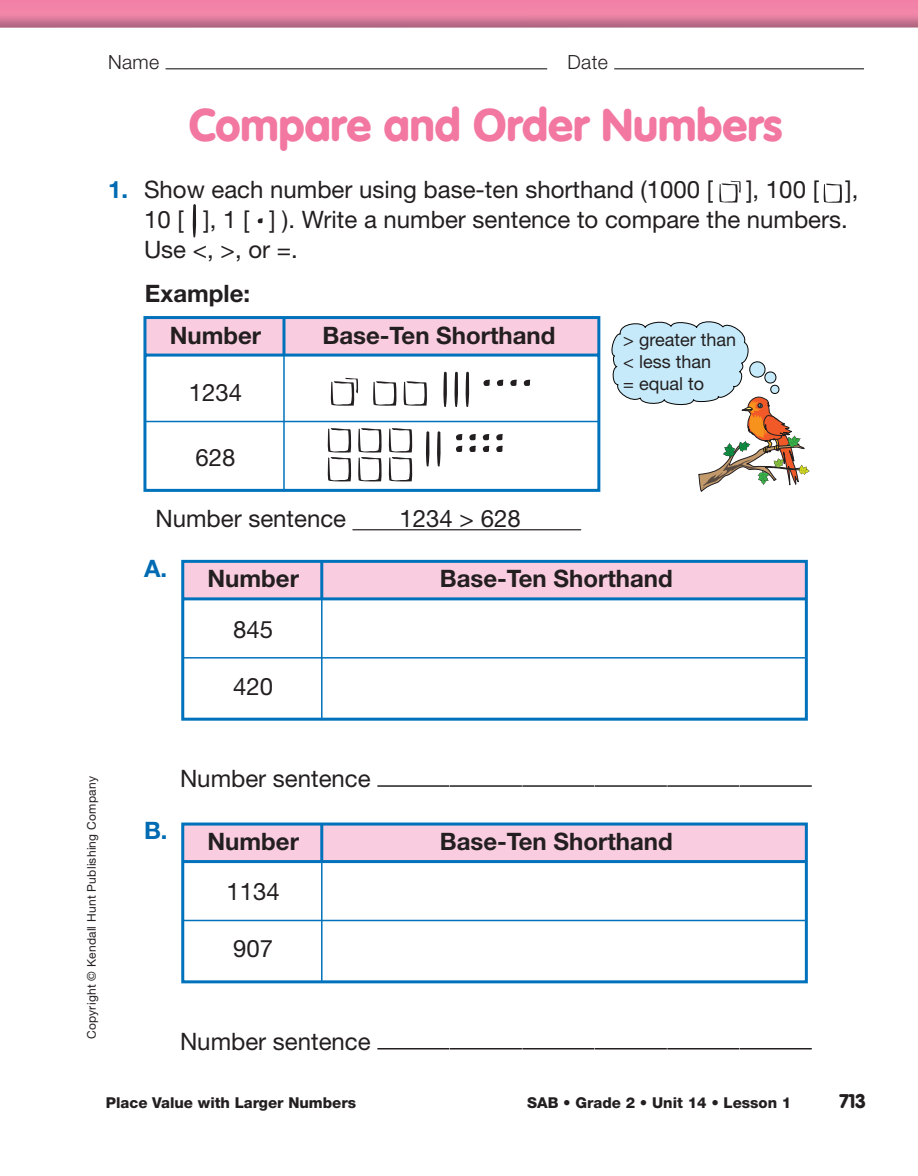
<style>
.page{position:relative;width:918px;height:1176px;background:#fff}
.page>*{position:absolute;margin:0;border:0;box-sizing:border-box;transform-origin:0 0}
.t1{font:900 45px "VAG Rounded Std";color:#f278a1}
.t2{font:24px/30px "Helvetica Neue";color:#231f20}
.t3{font:700 24px "Helvetica Neue";color:#231f20}
.t4{font:700 24px "Helvetica Neue";color:#006bb2}
.t5{font:300 19.5px "Helvetica Neue";letter-spacing:.02em;color:#231f20}
.t6{font:900 19.5px "VAG Rounded Std";color:#231f20}
.t7{font:18px/21.6px "Helvetica Neue";color:#231f20}
.t8{font:800 15px "Helvetica Neue";color:#231f20}
.t9{font:12px "Helvetica Neue";letter-spacing:.02em;color:#231f20}
.s1{font-weight:700;color:#006bb2}
</style>
<div class="page">
<div style="left:0;top:0;width:918px;height:13px;background:#f282a7"></div>
<img style="left:0;top:13px;width:918px;height:15px">
<hr style="left:166px;top:68px;width:381px;height:1px;background:#231f20">
<hr style="left:614px;top:68px;width:250px;height:1px;background:#231f20">
<hr style="left:377px;top:785px;width:72px;height:1px;background:#231f20">
<hr style="left:450px;top:785px;width:72px;height:1px;background:#231f20">
<hr style="left:522px;top:785px;width:72px;height:1px;background:#231f20">
<hr style="left:595px;top:785px;width:72px;height:1px;background:#231f20">
<hr style="left:667px;top:785px;width:72px;height:1px;background:#231f20">
<hr style="left:740px;top:785px;width:72px;height:1px;background:#231f20">
<hr style="left:377px;top:1047px;width:72px;height:2px;background:#231f20">
<hr style="left:450px;top:1047px;width:72px;height:2px;background:#231f20">
<hr style="left:522px;top:1047px;width:72px;height:2px;background:#231f20">
<hr style="left:595px;top:1047px;width:72px;height:2px;background:#231f20">
<hr style="left:667px;top:1047px;width:72px;height:2px;background:#231f20">
<hr style="left:740px;top:1047px;width:72px;height:2px;background:#231f20">
<svg style="left:143px;top:316px;width:458px;height:176px"></svg>
<hr style="left:145px;top:420px;width:454px;height:2px;background:#0072bc">
<hr style="left:353px;top:529px;width:228px;height:1px;background:#231f20">
<hr style="left:283px;top:354px;width:2px;height:137px;background:#0072bc">
<hr style="left:282px;top:317px;width:3px;height:38px;background:#0072bc">
<svg style="left:331px;top:378px;width:27px;height:27px"></svg>
<svg style="left:373px;top:381px;width:23px;height:24px"></svg>
<svg style="left:404px;top:381px;width:23px;height:24px"></svg>
<svg style="left:328px;top:428px;width:23px;height:53px"></svg>
<svg style="left:358px;top:428px;width:24px;height:53px"></svg>
<svg style="left:389px;top:428px;width:23px;height:53px"></svg>
<svg style="left:443px;top:371px;width:4px;height:36px"></svg>
<svg style="left:455px;top:371px;width:3px;height:36px"></svg>
<svg style="left:426px;top:431px;width:3px;height:35px"></svg>
<svg style="left:437px;top:431px;width:4px;height:35px"></svg>
<svg style="left:466px;top:371px;width:3px;height:36px"></svg>
<svg style="left:497px;top:379px;width:6px;height:7px"></svg>
<svg style="left:524px;top:379px;width:6px;height:7px"></svg>
<svg style="left:510px;top:379px;width:7px;height:7px"></svg>
<svg style="left:483px;top:379px;width:7px;height:7px"></svg>
<svg style="left:469px;top:434px;width:7px;height:18px"></svg>
<svg style="left:496px;top:434px;width:7px;height:18px"></svg>
<svg style="left:483px;top:434px;width:6px;height:18px"></svg>
<svg style="left:456px;top:434px;width:6px;height:18px"></svg>
<svg style="left:611px;top:321px;width:199px;height:171px"></svg>
<svg style="left:719px;top:181px;width:22px;height:21px"></svg>
<svg style="left:824px;top:183px;width:18px;height:20px"></svg>
<svg style="left:193px;top:204px;width:3px;height:33px"></svg>
<svg style="left:258px;top:218px;width:5px;height:5px"></svg>
<svg style="left:181px;top:559px;width:627px;height:162px"></svg>
<hr style="left:183px;top:657px;width:623px;height:1px;background:#0072bc">
<hr style="left:321px;top:598px;width:2px;height:122px;background:#0072bc">
<hr style="left:320px;top:561px;width:3px;height:37px;background:#0072bc">
<svg style="left:181px;top:822px;width:627px;height:162px"></svg>
<hr style="left:183px;top:919px;width:623px;height:1px;background:#0072bc">
<hr style="left:321px;top:860px;width:2px;height:122px;background:#0072bc">
<hr style="left:320px;top:823px;width:3px;height:38px;background:#0072bc">
<p class="t5" style="left:108px;top:55px;width:53px">Name</p>
<p class="t5" style="left:567px;top:55px;width:42px">Date</p>
<h1 class="t1" style="left:189px;top:106px;width:595px">Compare and Order Numbers</h1>
<p class="t2" style="left:108px;top:177px;width:607px"><span class="s1">1.</span> Show each number using base-ten shorthand (1000 [</p>
<p class="t2" style="left:144px;top:177px;width:716px;text-indent:602px">], 100 [ ],<br>10 [ ], 1 [ ] ). Write a number sentence to compare the numbers.<br>Use &lt;, &gt;, or =.</p>
<p class="t3" style="left:145px;top:285px;width:107px">Example:</p>
<p class="t3" style="left:170px;top:326px;width:93px">Number</p>
<p class="t2" style="left:189px;top:380px;width:55px">1234</p>
<p class="t2" style="left:195px;top:444px;width:42px">628</p>
<p class="t3" style="left:323px;top:326px;width:234px">Base-Ten Shorthand</p>
<p class="t7" style="left:623px;top:331px;width:114px">&gt; greater than &lt; less than<br>= equal to</p>
<p class="t2" style="left:155px;top:506px;width:192px">Number sentence</p>
<p class="t2" style="left:400px;top:506px;width:123px">1234 &gt; 628</p>
<p class="t4" style="left:144px;top:559px;width:25px">A.</p>
<p class="t3" style="left:207px;top:570px;width:93px">Number</p>
<p class="t2" style="left:233px;top:616px;width:42px">845</p>
<p class="t2" style="left:233px;top:673px;width:42px">420</p>
<p class="t3" style="left:440px;top:570px;width:234px">Base-Ten Shorthand</p>
<p class="t9" style="left:87px;top:1038px;width:264px;rotate:-90deg">Copyright © Kendall Hunt Publishing Company</p>
<p class="t4" style="left:144px;top:822px;width:25px">B.</p>
<p class="t2" style="left:180px;top:765px;width:192px">Number sentence</p>
<p class="t3" style="left:207px;top:832px;width:93px">Number</p>
<p class="t2" style="left:227px;top:878px;width:55px">1134</p>
<p class="t2" style="left:233px;top:935px;width:42px">907</p>
<p class="t2" style="left:180px;top:1027px;width:192px">Number sentence</p>
<p class="t3" style="left:440px;top:832px;width:234px">Base-Ten Shorthand</p>
<p class="t8" style="left:106px;top:1097px;width:252px">Place Value with Larger Numbers</p>
<p class="t8" style="left:527px;top:1097px;width:266px">SAB • Grade 2 • Unit 14 • Lesson 1</p>
<p class="t6" style="left:840px;top:1092px;width:27px">713</p>
</div>
